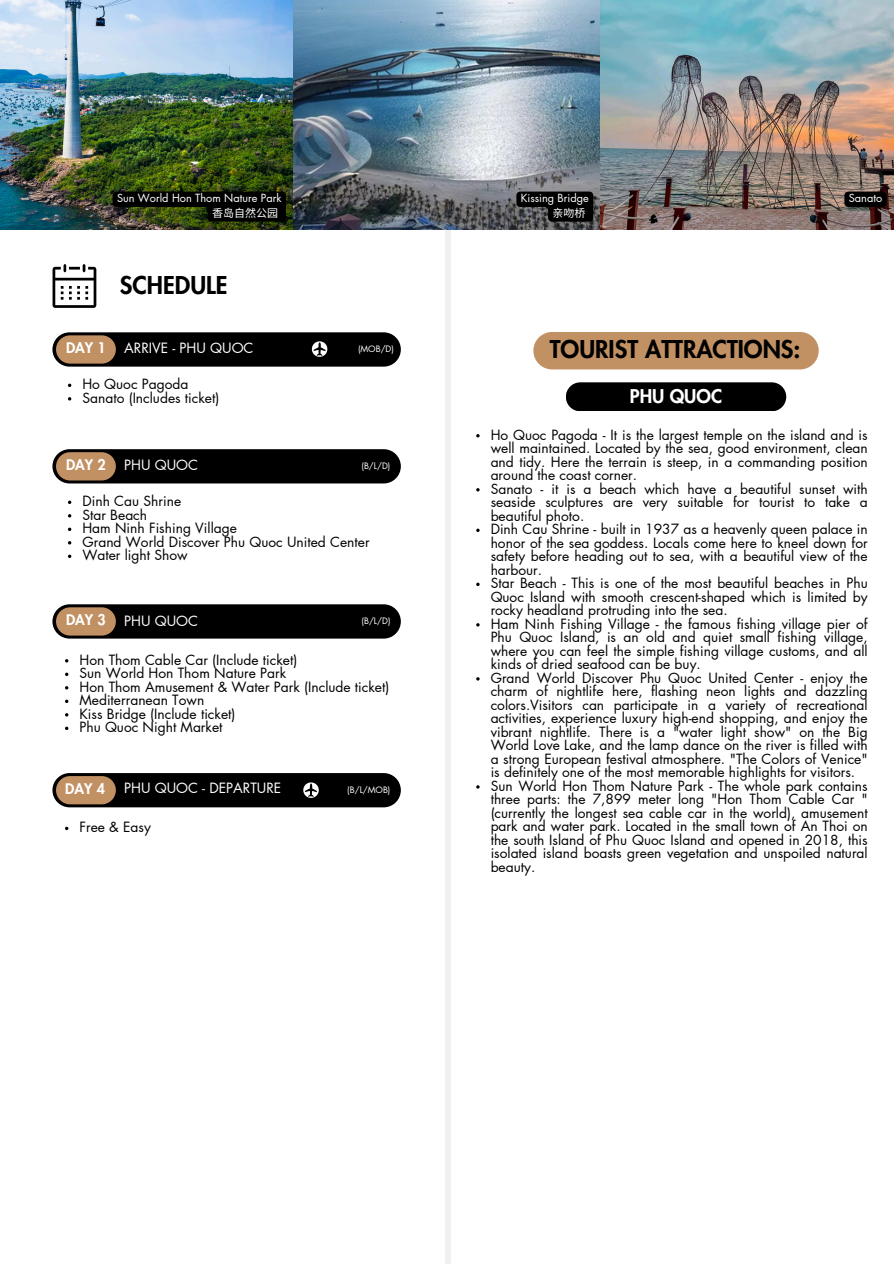
<style>
.page{position:relative;width:894px;height:1264px;background:#fff}
.page>*{position:absolute;margin:0;border:0;box-sizing:border-box;transform-origin:0 0}
.t1{font:800 24px "Futura LT Pro";color:#000}
.t2{font:800 18.6px "Futura LT Pro";color:#fff}
.t3{font:800 14.25px "Futura LT Pro";color:#fff}
.t4{font:13.8px/13.5px "Futura LT Pro";color:#000;text-align:justify}
.t5{font:13.8px "Futura LT Pro";color:#fff}
.t6{font:10.95px/14.7px "Futura LT Pro";color:#fff}
.t7{font:8.7px "Futura LT Pro";color:#fff}
.s1{font-family:"Noto Sans CJ Ksc"}
</style>
<div class="page">
<img style="left:0;top:0;width:893px;height:230px">
<div style="left:52px;top:332px;width:349px;height:34px;background:#000;border-radius:17px"></div>
<div style="left:56px;top:335px;width:60px;height:28px;background:#c19063;border-radius:14px"></div>
<div style="left:52px;top:449px;width:349px;height:34px;background:#000;border-radius:17px"></div>
<div style="left:56px;top:452px;width:60px;height:28px;background:#c19063;border-radius:14px"></div>
<div style="left:52px;top:604px;width:349px;height:34px;background:#000;border-radius:17px"></div>
<div style="left:56px;top:607px;width:60px;height:28px;background:#c19063;border-radius:14px"></div>
<div style="left:445px;top:230px;width:5px;height:1033px;background:#f0f0f0"></div>
<svg style="left:52px;top:264px;width:44px;height:44px"></svg>
<svg style="left:312px;top:341px;width:15px;height:16px"></svg>
<div style="left:565px;top:382px;width:221px;height:29px;background:#000;border-radius:14px"></div>
<div style="left:533px;top:332px;width:285px;height:37px;background:#c19063;border-radius:19px"></div>
<svg style="left:113px;top:191px;width:173px;height:31px;background:#121507"></svg>
<svg style="left:516px;top:191px;width:77px;height:31px;background:#151616"></svg>
<div style="left:844px;top:191px;width:42px;height:16px;background:#000;border-radius:4px"></div>
<div style="left:52px;top:773px;width:349px;height:34px;background:#000;border-radius:17px"></div>
<div style="left:56px;top:776px;width:60px;height:28px;background:#c19063;border-radius:14px"></div>
<svg style="left:68px;top:383px;width:3px;height:4px"></svg>
<svg style="left:68px;top:500px;width:3px;height:4px"></svg>
<svg style="left:68px;top:527px;width:3px;height:4px"></svg>
<svg style="left:68px;top:554px;width:3px;height:4px"></svg>
<svg style="left:303px;top:782px;width:16px;height:16px"></svg>
<p class="t6" style="left:212px;top:191px;width:71px;text-indent:-95px">Sun World Hon Thom Nature Park<span class="s1">香岛自然公园</span></p>
<p class="t6" style="left:552px;top:191px;width:38px;text-indent:-32px">Kissing Bridge<span class="s1">亲吻桥</span></p>
<h3 class="t6" style="left:848px;top:191px;width:35px">Sanato</h3>
<h3 class="t1" style="left:120px;top:274px;width:109px">SCHEDULE</h3>
<h6 class="t3" style="left:66px;top:341px;width:41px">DAY 1</h6>
<h6 class="t5" style="left:124px;top:341px;width:131px">ARRIVE - PHU QUOC</h6>
<p class="t4" style="left:82px;top:378px;width:107px">Ho Quoc Pagoda</p>
<p class="t4" style="left:82px;top:391px;width:138px">Sanato (Includes ticket)</p>
<p class="t3" style="left:66px;top:458px;width:41px">DAY 2</p>
<p class="t5" style="left:124px;top:458px;width:75px">PHU QUOC</p>
<p class="t7" style="left:358px;top:344px;width:37px">(MOB/D)</p>
<h4 class="t7" style="left:361px;top:461px;width:30px">(B/L/D)</h4>
<p class="t4" style="left:82px;top:495px;width:100px">Dinh Cau Shrine</p>
<h3 class="t4" style="left:82px;top:508px;width:66px">Star Beach</h3>
<h4 class="t4" style="left:82px;top:522px;width:156px">Ham Ninh Fishing Village</h4>
<p class="t4" style="left:82px;top:535px;width:288px">Grand World Discover Phu Quoc United Center</p>
<p class="t4" style="left:82px;top:549px;width:107px">Water light Show</p>
<h1 class="t3" style="left:66px;top:613px;width:41px">DAY 3</h1>
<h6 class="t5" style="left:124px;top:615px;width:75px">PHU QUOC</h6>
<p class="t7" style="left:361px;top:616px;width:30px">(B/L/D)</p>
<p class="t4" style="left:79px;top:653px;width:219px">Hon Thom Cable Car (Include ticket)</p>
<p class="t4" style="left:79px;top:667px;width:208px">Sun World Hon Thom Nature Park</p>
<h1 class="t4" style="left:79px;top:680px;width:311px">Hon Thom Amusement &amp; Water Park (Include ticket)</h1>
<h2 class="t4" style="left:79px;top:694px;width:126px">Mediterranean Town</h2>
<p class="t4" style="left:79px;top:707px;width:157px">Kiss Bridge (Include ticket)</p>
<p class="t4" style="left:79px;top:721px;width:144px">Phu Quoc Night Market</p>
<p class="t3" style="left:65px;top:782px;width:41px">DAY 4</p>
<p class="t5" style="left:124px;top:782px;width:158px">PHU QUOC - DEPARTURE</p>
<p class="t7" style="left:347px;top:785px;width:45px">(B/L/MOB)</p>
<h4 class="t4" style="left:79px;top:821px;width:73px">Free &amp; Easy</h4>
<p class="t1" style="left:549px;top:338px;width:252px">TOURIST ATTRACTIONS:</p>
<p class="t2" style="left:629px;top:388px;width:94px">PHU QUOC</p>
<p class="t4" style="left:490px;top:428px;width:378px">Ho Quoc Pagoda - It is the largest temple on the island and is well maintained. Located by the sea, good environment, clean and tidy. Here the terrain is steep, in a commanding position around the coast corner.</p>
<p class="t4" style="left:490px;top:482px;width:378px">Sanato - it is a beach which have a beautiful sunset with seaside sculptures are very suitable for tourist to take a beautiful photo.</p>
<h3 class="t4" style="left:490px;top:523px;width:378px">Dinh Cau Shrine - built in 1937 as a heavenly queen palace in honor of the sea goddess. Locals come here to kneel down for safety before heading out to sea, with a beautiful view of the harbour.</h3>
<h4 class="t4" style="left:490px;top:577px;width:378px">Star Beach - This is one of the most beautiful beaches in Phu Quoc Island with smooth crescent-shaped which is limited by rocky headland protruding into the sea.</h4>
<p class="t4" style="left:490px;top:617px;width:378px">Ham Ninh Fishing Village - the famous fishing village pier of Phu Quoc Island, is an old and quiet small fishing village, where you can feel the simple fishing village customs, and all kinds of dried seafood can be buy.</p>
<p class="t4" style="left:490px;top:671px;width:378px">Grand World Discover Phu Quoc United Center - enjoy the charm of nightlife here, flashing neon lights and dazzling colors.Visitors can participate in a variety of recreational activities, experience luxury high-end shopping, and enjoy the vibrant nightlife. There is a "water light show" on the Big World Love Lake, and the lamp dance on the river is filled with a strong European festival atmosphere. "The Colors of Venice" is definitely one of the most memorable highlights for visitors.</p>
<p class="t4" style="left:490px;top:779px;width:378px">Sun World Hon Thom Nature Park - The whole park contains three parts: the 7,899 meter long "Hon Thom Cable Car " (currently the longest sea cable car in the world), amusement park and water park. Located in the small town of An Thoi on the south Island of Phu Quoc Island and opened in 2018, this isolated island boasts green vegetation and unspoiled natural beauty.</p>
</div>
